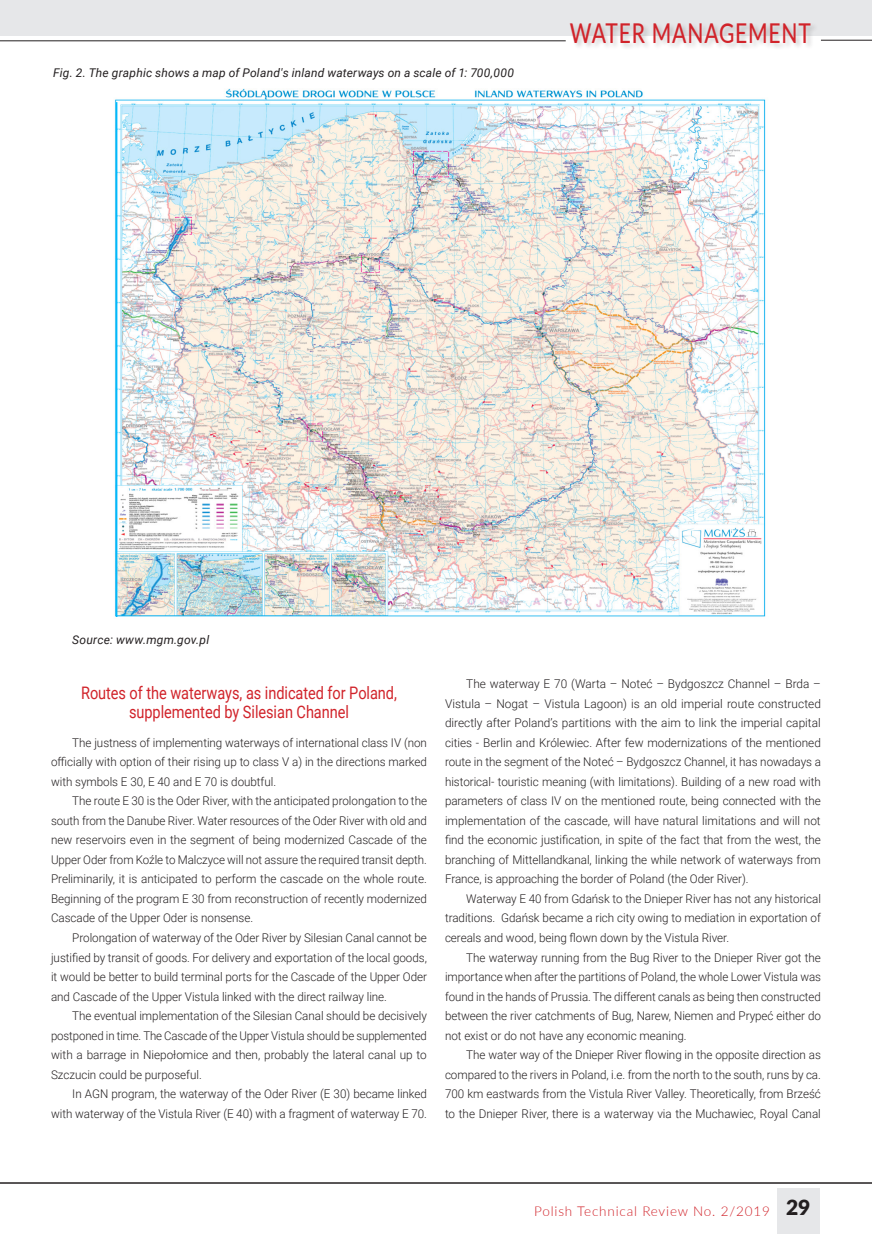
<style>
.page{position:relative;width:872px;height:1234px;background:#fff}
.page>*{position:absolute;margin:0;border:0;box-sizing:border-box;transform-origin:0 0}
.t1{font:500 27.3px "Lato";letter-spacing:.04em;color:#d1232a;scale:.77 1}
.t2{font:900 21px "Lato";color:#231f20}
.SRODTYTOL{font:17.25px/19.5px "Roboto";letter-spacing:-.005em;color:#d1232a;text-align:center;scale:.84 1}
.t3{font:300 13.5px "Lato";letter-spacing:.06em;color:#d1232a}
.Normalny{font:300 12px/19.5px "Roboto";letter-spacing:-.005em;color:#231f20;text-align:justify}
.PODPIS_rysunku_kopia{font:italic 12px "Roboto";letter-spacing:.015em;color:#231f20}
.PODPIS_rysunku{font:italic 12px "Roboto";letter-spacing:.02em;color:#231f20}
</style>
<div class="page">
<div style="left:777px;top:1187px;width:43px;height:46px;background:#e6e7e9"></div>
<hr style="left:0;top:40px;width:566px;height:1px;background:#231f20">
<hr style="left:821px;top:40px;width:51px;height:1px;background:#231f20">
<hr style="left:0;top:1182px;width:872px;height:1px;background:#231f20">
<div style="left:0;top:0;width:872px;height:36px;background:#e6e7e9"></div>
<div style="left:569px;top:22px;width:249px;height:28px;background:#231f20;opacity:.22"></div>
<img style="left:114px;top:88px;width:652px;height:529px">
<hr style="left:116px;top:102px;width:1px;height:515px;background:#00b9fd">
<p class="PODPIS_rysunku_kopia" style="left:53px;top:64px;width:462px">Fig. 2. The graphic shows a map of Poland's inland waterways on a scale of 1: 700,000</p>
<p class="t1" style="left:570px;top:14px;width:314px">WATER MANAGEMENT</p>
<p class="PODPIS_rysunku" style="left:72px;top:631px;width:138px">Source: www.mgm.gov.pl</p>
<p class="SRODTYTOL" style="left:81px;top:682px;width:377px">Routes of the waterways, as indicated for Poland, supplemented by Silesian Channel</p>
<p class="Normalny" style="left:51px;top:732px;width:377px;text-indent:21px">The justness of implementing waterways of international class IV (non officially with option of their rising up to class V a) in the directions marked with symbols E 30, E 40 and E 70 is doubtful.</p>
<p class="Normalny" style="left:51px;top:790px;width:377px;text-indent:21px">The route E 30 is the Oder River, with the anticipated prolongation to the south from the Danube River. Water resources of the Oder River with old and new reservoirs even in the segment of being modernized Cascade of the Upper Oder from Koźle to Malczyce will not assure the required transit depth.<br>Preliminarily, it is anticipated to perform the cascade on the whole route.<br>Beginning of the program E 30 from reconstruction of recently modernized Cascade of the Upper Oder is nonsense.</p>
<p class="Normalny" style="left:51px;top:927px;width:377px;text-indent:21px">Prolongation of waterway of the Oder River by Silesian Canal cannot be justified by transit of goods. For delivery and exportation of the local goods, it would be better to build terminal ports for the Cascade of the Upper Oder and Cascade of the Upper Vistula linked with the direct railway line.</p>
<p class="Normalny" style="left:51px;top:1005px;width:377px;text-indent:21px">The eventual implementation of the Silesian Canal should be decisively postponed in time. The Cascade of the Upper Vistula should be supplemented with a barrage in Niepołomice and then, probably the lateral canal up to Szczucin could be purposeful.</p>
<p class="Normalny" style="left:51px;top:1083px;width:377px;text-align:right">In AGN program, the waterway of the Oder River (E 30) became linked with waterway of the Vistula River (E 40) with a fragment of waterway E 70.</p>
<p class="Normalny" style="left:445px;top:673px;width:377px;text-indent:21px">The waterway E 70 (Warta – Noteć – Bydgoszcz Channel – Brda – Vistula – Nogat – Vistula Lagoon) is an old imperial route constructed directly after Poland’s partitions with the aim to link the imperial capital cities - Berlin and Królewiec. After few modernizations of the mentioned route in the segment of the Noteć – Bydgoszcz Channel, it has nowadays a historical- touristic meaning (with limitations). Building of a new road with parameters of class IV on the mentioned route, being connected with the implementation of the cascade, will have natural limitations and will not find the economic justification, in spite of the fact that from the west, the branching of Mittellandkanal, linking the while network of waterways from France, is approaching the border of Poland (the Oder River).</p>
<p class="Normalny" style="left:445px;top:888px;width:377px;text-indent:21px">Waterway E 40 from Gdańsk to the Dnieper River has not any historical traditions. Gdańsk became a rich city owing to mediation in exportation of cereals and wood, being flown down by the Vistula River.</p>
<p class="Normalny" style="left:445px;top:946px;width:377px;text-indent:21px">The waterway running from the Bug River to the Dnieper River got the importance when after the partitions of Poland, the whole Lower Vistula was found in the hands of Prussia. The different canals as being then constructed between the river catchments of Bug, Narew, Niemen and Prypeć either do not exist or do not have any economic meaning.</p>
<p class="Normalny" style="left:445px;top:1044px;width:377px;text-indent:21px">The water way of the Dnieper River flowing in the opposite direction as compared to the rivers in Poland, i.e. from the north to the south, runs by ca.<br>700 km eastwards from the Vistula River Valley. Theoretically, from Brześć to the Dnieper River, there is a waterway via the Muchawiec, Royal Canal</p>
<p class="t3" style="left:534px;top:1201px;width:237px">Polish Technical Review No. 2/2019</p>
<h2 class="t2" style="left:786px;top:1190px;width:26px">29</h2>
</div>
